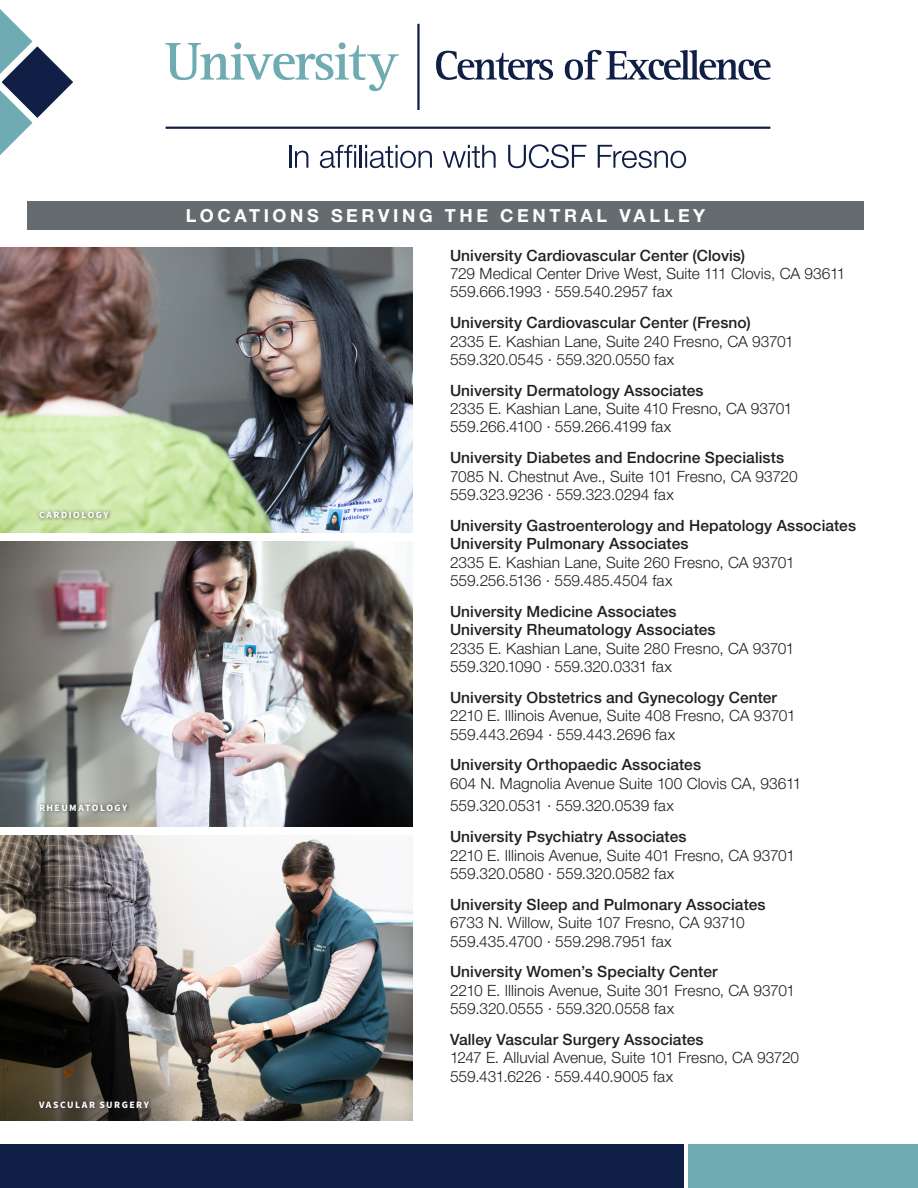
<style>
.page{position:relative;width:918px;height:1188px;background:#fff}
.page>*{position:absolute;margin:0;border:0;box-sizing:border-box;transform-origin:0 0}
.t1{font:700 18px "Helvetica Neue LT Std";letter-spacing:.2em;color:#fff}
.t2{font:300 15.6px/18.3px "Helvetica Neue LT Std";color:#231f20}
.t3{font:500 15.6px/18.3px "Helvetica Neue LT Std";letter-spacing:.005em;color:#231f20}
.t4{font:700 9.75px "Source Sans Pro";letter-spacing:.15em;color:#fff}
.s1{font-weight:500}
.s2{font-weight:300}
</style>
<div class="page">
<div style="left:0;top:1144px;width:684px;height:44px;background:#101f46"></div>
<div style="left:688px;top:1144px;width:230px;height:44px;background:#6fabb2"></div>
<svg style="left:165px;top:42px;width:234px;height:49px"></svg>
<hr style="left:417px;top:24px;width:3px;height:86px;background:#101f46">
<svg style="left:436px;top:51px;width:117px;height:29px"></svg>
<svg style="left:565px;top:50px;width:206px;height:30px"></svg>
<hr style="left:289px;top:145px;width:2px;height:23px;background:#101f46">
<svg style="left:295px;top:151px;width:13px;height:17px"></svg>
<svg style="left:320px;top:145px;width:36px;height:23px"></svg>
<hr style="left:360px;top:145px;width:2px;height:23px;background:#101f46">
<svg style="left:365px;top:145px;width:67px;height:23px"></svg>
<svg style="left:443px;top:145px;width:53px;height:23px"></svg>
<svg style="left:508px;top:144px;width:78px;height:24px"></svg>
<svg style="left:598px;top:145px;width:88px;height:23px"></svg>
<hr style="left:166px;top:127px;width:604px;height:2px;background:#101f46">
<div style="left:27px;top:201px;width:837px;height:29px;background:#656c6f"></div>
<img style="left:0;top:247px;width:413px;height:286px">
<img style="left:0;top:541px;width:413px;height:286px">
<img style="left:0;top:835px;width:412px;height:285px">
<div style="left:36px;top:1098px;width:117px;height:13px;background:#231f20;opacity:.75"></div>
<div style="left:37px;top:801px;width:95px;height:13px;background:#231f20;opacity:.75"></div>
<div style="left:37px;top:509px;width:76px;height:13px;background:#231f20;opacity:.75"></div>
<svg style="left:0;top:9px;width:73px;height:146px"></svg>
<p class="t4" style="left:39px;top:508px;width:71px">CARDIOLOGY</p>
<p class="t4" style="left:39px;top:801px;width:90px">RHEUMATOLOGY</p>
<p class="t4" style="left:39px;top:1098px;width:111px">VASCULAR SURGERY</p>
<p class="t1" style="left:186px;top:204px;width:521px">LOCATIONS SERVING THE CENTRAL VALLEY</p>
<p class="t2" style="left:450px;top:246px;width:397px"><span class="s1">University Cardiovascular Center (Clovis)<br></span>729 Medical Center Drive West, Suite 111 Clovis, CA 93611<br>559.666.1993 · 559.540.2957 fax</p>
<p class="t2" style="left:450px;top:313px;width:345px"><span class="s1">University Cardiovascular Center (Fresno)<br></span>2335 E. Kashian Lane, Suite 240 Fresno, CA 93701<br>559.320.0545 · 559.320.0550 fax</p>
<p class="t2" style="left:450px;top:381px;width:344px"><span class="s1">University Dermatology Associates<br></span>2335 E. Kashian Lane, Suite 410 Fresno, CA 93701<br>559.266.4100 · 559.266.4199 fax</p>
<p class="t2" style="left:450px;top:448px;width:349px"><span class="s1">University Diabetes and Endocrine Specialists<br></span>7085 N. Chestnut Ave., Suite 101 Fresno, CA 93720<br>559.323.9236 · 559.323.0294 fax</p>
<p class="t3" style="left:450px;top:516px;width:408px">University Gastroenterology and Hepatology Associates University Pulmonary Associates<br><span class="s2">2335 E. Kashian Lane, Suite 260 Fresno, CA 93701<br>559.256.5136 · 559.485.4504 fax</span></p>
<p class="t2" style="left:450px;top:602px;width:346px"><span class="s1">University Medicine Associates<br>University Rheumatology Associates<br></span>2335 E. Kashian Lane, Suite 280 Fresno, CA 93701<br>559.320.1090 · 559.320.0331 fax</p>
<p class="t2" style="left:450px;top:688px;width:347px"><span class="s1">University Obstetrics and Gynecology Center<br></span>2210 E. Illinois Avenue, Suite 408 Fresno, CA 93701<br>559.443.2694 · 559.443.2696 fax</p>
<p class="t2" style="left:450px;top:755px;width:353px"><span class="s1">University Orthopaedic Associates<br></span>604 N. Magnolia Avenue Suite 100 Clovis CA, 93611</p>
<p class="t2" style="left:450px;top:796px;width:225px">559.320.0531 · 559.320.0539 fax</p>
<p class="t2" style="left:450px;top:827px;width:347px"><span class="s1">University Psychiatry Associates<br></span>2210 E. Illinois Avenue, Suite 401 Fresno, CA 93701<br>559.320.0580 · 559.320.0582 fax</p>
<p class="t2" style="left:450px;top:895px;width:317px"><span class="s1">University Sleep and Pulmonary Associates<br></span>6733 N. Willow, Suite 107 Fresno, CA 93710<br>559.435.4700 · 559.298.7951 fax</p>
<p class="t2" style="left:450px;top:962px;width:347px"><span class="s1">University Women’s Specialty Center<br></span>2210 E. Illinois Avenue, Suite 301 Fresno, CA 93701<br>559.320.0555 · 559.320.0558 fax</p>
<p class="t2" style="left:450px;top:1030px;width:351px"><span class="s1">Valley Vascular Surgery Associates<br></span>1247 E. Alluvial Avenue, Suite 101 Fresno, CA 93720<br>559.431.6226 · 559.440.9005 fax</p>
</div>
